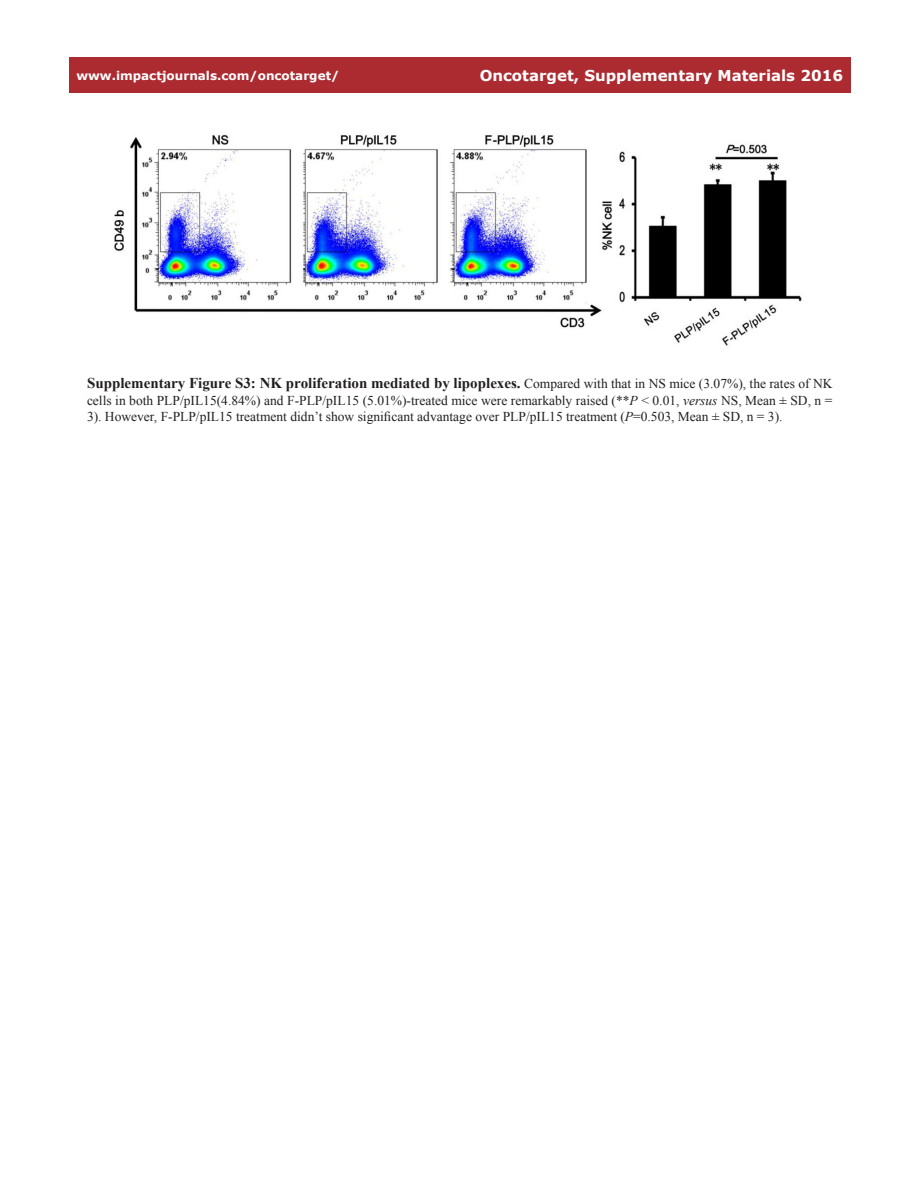
<style>
.page{position:relative;width:918px;height:1188px;background:#fff}
.page>*{position:absolute;margin:0;border:0;box-sizing:border-box;transform-origin:0 0}
.figuretext{font:700 15px "Times New Roman";color:#231f20}
.t1{font:700 15px "Verdana";color:#fff}
.figuretext-2{font:13.5px/16.2px "Times New Roman";color:#231f20}
.t2{font:700 12px "Verdana";color:#fff}
.s1{font-weight:400;font-size:13.5px}
.s2{font-style:italic}
</style>
<div class="page">
<div style="left:69px;top:57px;width:781px;height:36px;background:#ac2b31"></div>
<img style="left:114px;top:134px;width:688px;height:212px">
<p class="t2" style="left:76px;top:67px;width:264px">www.impactjournals.com/oncotarget/</p>
<p class="t1" style="left:480px;top:65px;width:365px">Oncotarget, Supplementary Materials 2016</p>
<p class="figuretext" style="left:87px;top:373px;width:747px">Supplementary Figure S3: NK proliferation mediated by lipoplexes. <span class="s1">Compared with that in NS mice (3.07%), the rates of NK</span></p>
<p class="figuretext-2" style="left:87px;top:392px;width:747px">cells in both PLP/pIL15(4.84%) and F-PLP/pIL15 (5.01%)-treated mice were remarkably raised (**<span class="s2">P</span> &lt; 0.01, <span class="s2">versus</span> NS, Mean ± SD, n =<br>3). However, F-PLP/pIL15 treatment didn’t show significant advantage over PLP/pIL15 treatment (<span class="s2">P</span>=0.503, Mean ± SD, n = 3).</p>
</div>
